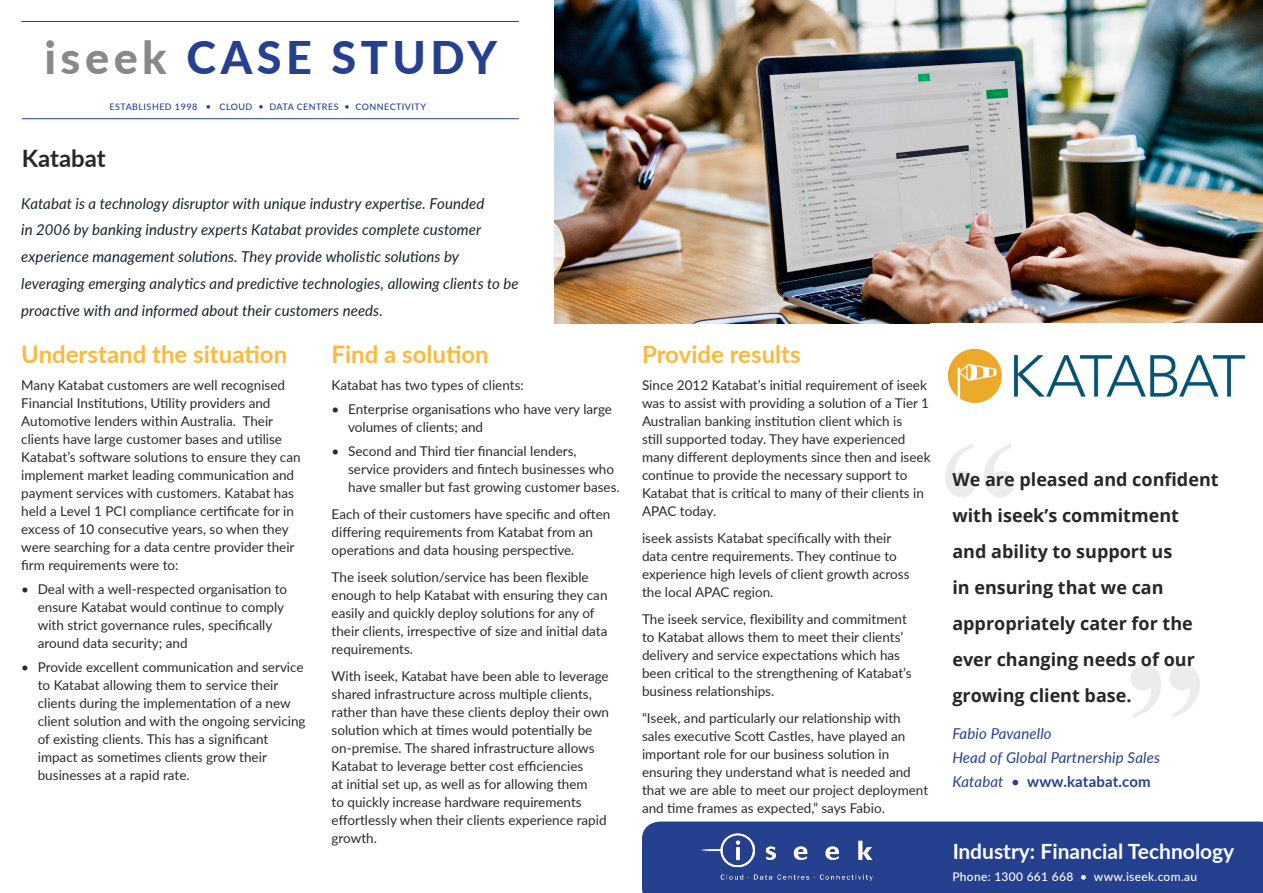
<style>
.page{position:relative;width:1263px;height:893px;background:#fff}
.page>*{position:absolute;margin:0;border:0;box-sizing:border-box;transform-origin:0 0}
.t1{font:700 165px "Times New Roman";color:#ececee}
.Header_-_Align_Left{font:800 45px "Lato";letter-spacing:.1em;color:#25408f}
.t2{font:700 24px "Lato";color:#fdb73b}
.Pull_Text_-_Align_Le{font:700 24px "Lato";color:#262825}
.t3{font:700 21px "Lato";color:#fff}
.Body_Text{font:700 18px/36px "Open Sans";color:#262825}
.Title_Note{font:italic 15px/26.8px "Lato";letter-spacing:.005em;color:#16242e}
.Image_Caption{font:italic 15px/24px "Lato";letter-spacing:.01em;color:#25408f}
.t4{font:13.5px/18px "Lato";color:#262825}
.phone_number{font:500 12px "Lato";letter-spacing:.025em;color:#fff}
.Minimal_font{font:500 9px "Lato";letter-spacing:.05em;color:#25408f}
.s1{color:#898989}
.s2{font-weight:700;font-style:normal}
</style>
<div class="page">
<div style="left:642px;top:821px;width:621px;height:72px;background:#25408f"></div>
<img style="left:554px;top:0;width:709px;height:323px">
<hr style="left:21px;top:21px;width:498px;height:1px;background:#25408f">
<hr style="left:22px;top:118px;width:497px;height:1px;background:#25408f">
<img style="left:700px;top:833px;width:173px;height:49px">
<img style="left:947px;top:348px;width:299px;height:56px">
<p class="Header_-_Align_Left" style="left:44px;top:24px;width:454px"><span class="s1">iseek</span> CASE STUDY</p>
<p class="Minimal_font" style="left:110px;top:100px;width:318px">ESTABLISHED 1998 • CLOUD • DATA CENTRES • CONNECTIVITY</p>
<p class="Pull_Text_-_Align_Le" style="left:22px;top:140px;width:86px">Katabat</p>
<p class="Title_Note" style="left:21px;top:189px;width:499px">Katabat is a technology disruptor with unique industry expertise. Founded<br>in 2006 by banking industry experts Katabat provides complete customer experience management solutions. They provide wholistic solutions by leveraging emerging analytics and predictive technologies, allowing clients to be proactive with and informed about their customers needs.</p>
<h3 class="t2" style="left:21px;top:336px;width:267px">Understand the situation</h3>
<p class="t4" style="left:21px;top:375px;width:281px">Many Katabat customers are well recognised Financial Institutions, Utility providers and Automotive lenders within Australia. Their clients have large customer bases and utilise Katabat’s software solutions to ensure they can implement market leading communication and payment services with customers. Katabat has held a Level 1 PCI compliance certificate for in excess of 10 consecutive years, so when they were searching for a data centre provider their firm requirements were to:</p>
<p class="t4" style="left:38px;top:579px;width:251px;text-indent:-17px">• Deal with a well-respected organisation to ensure Katabat would continue to comply with strict governance rules, specifically around data security; and</p>
<p class="t4" style="left:38px;top:658px;width:269px;text-indent:-17px">• Provide excellent communication and service to Katabat allowing them to service their clients during the implementation of a new client solution and with the ongoing servicing of existing clients. This has a significant impact as sometimes clients grow their businesses at a rapid rate.</p>
<h3 class="t2" style="left:332px;top:336px;width:159px">Find a solution</h3>
<p class="t4" style="left:332px;top:375px;width:194px">Katabat has two types of clients:</p>
<p class="t4" style="left:348px;top:399px;width:265px;text-indent:-16px">• Enterprise organisations who have very large volumes of clients; and</p>
<p class="t4" style="left:348px;top:442px;width:273px;text-indent:-16px">• Second and Third tier financial lenders, service providers and fintech businesses who have smaller but fast growing customer bases.</p>
<p class="t4" style="left:332px;top:505px;width:280px">Each of their customers have specific and often differing requirements from Katabat from an operations and data housing perspective.</p>
<p class="t4" style="left:332px;top:568px;width:277px">The iseek solution/service has been flexible enough to help Katabat with ensuring they can easily and quickly deploy solutions for any of their clients, irrespective of size and initial data requirements.</p>
<p class="t4" style="left:332px;top:667px;width:279px">With iseek, Katabat have been able to leverage shared infrastructure across multiple clients, rather than have these clients deploy their own solution which at times would potentially be on-premise. The shared infrastructure allows Katabat to leverage better cost efficiencies<br>at initial set up, as well as for allowing them<br>to quickly increase hardware requirements effortlessly when their clients experience rapid growth.</p>
<h3 class="t2" style="left:642px;top:336px;width:160px">Provide results</h3>
<p class="t4" style="left:642px;top:375px;width:290px">Since 2012 Katabat’s initial requirement of iseek was to assist with providing a solution of a Tier 1<br>Australian banking institution client which is<br>still supported today. They have experienced many different deployments since then and iseek continue to provide the necessary support to Katabat that is critical to many of their clients in APAC today.</p>
<p class="t4" style="left:642px;top:528px;width:269px">iseek assists Katabat specifically with their data centre requirements. They continue to experience high levels of client growth across the local APAC region.</p>
<p class="t4" style="left:642px;top:609px;width:271px">The iseek service, flexibility and commitment to Katabat allows them to meet their clients’ delivery and service expectations which has been critical to the strengthening of Katabat’s business relationships.</p>
<p class="t4" style="left:642px;top:708px;width:288px">“Iseek, and particularly our relationship with sales executive Scott Castles, have played an important role for our business solution in ensuring they understand what is needed and that we are able to meet our project deployment and time frames as expected,” says Fabio.</p>
<h1 class="t1" style="left:938px;top:386px;width:84px">“</h1>
<p class="Body_Text" style="left:952px;top:461px;width:268px">We are pleased and confident with iseek’s commitment<br>and ability to support us<br>in ensuring that we can appropriately cater for the ever changing needs of our growing client base.</p>
<p class="Image_Caption" style="left:952px;top:721px;width:209px">Fabio Pavanello<br>Head of Global Partnership Sales<br>Katabat • <span class="s2">www.katabat.com</span></p>
<h3 class="t3" style="left:952px;top:836px;width:283px">Industry: Financial Technology</h3>
<p class="phone_number" style="left:952px;top:868px;width:246px">Phone: 1300 661 668 • www.iseek.com.au</p>
</div>
